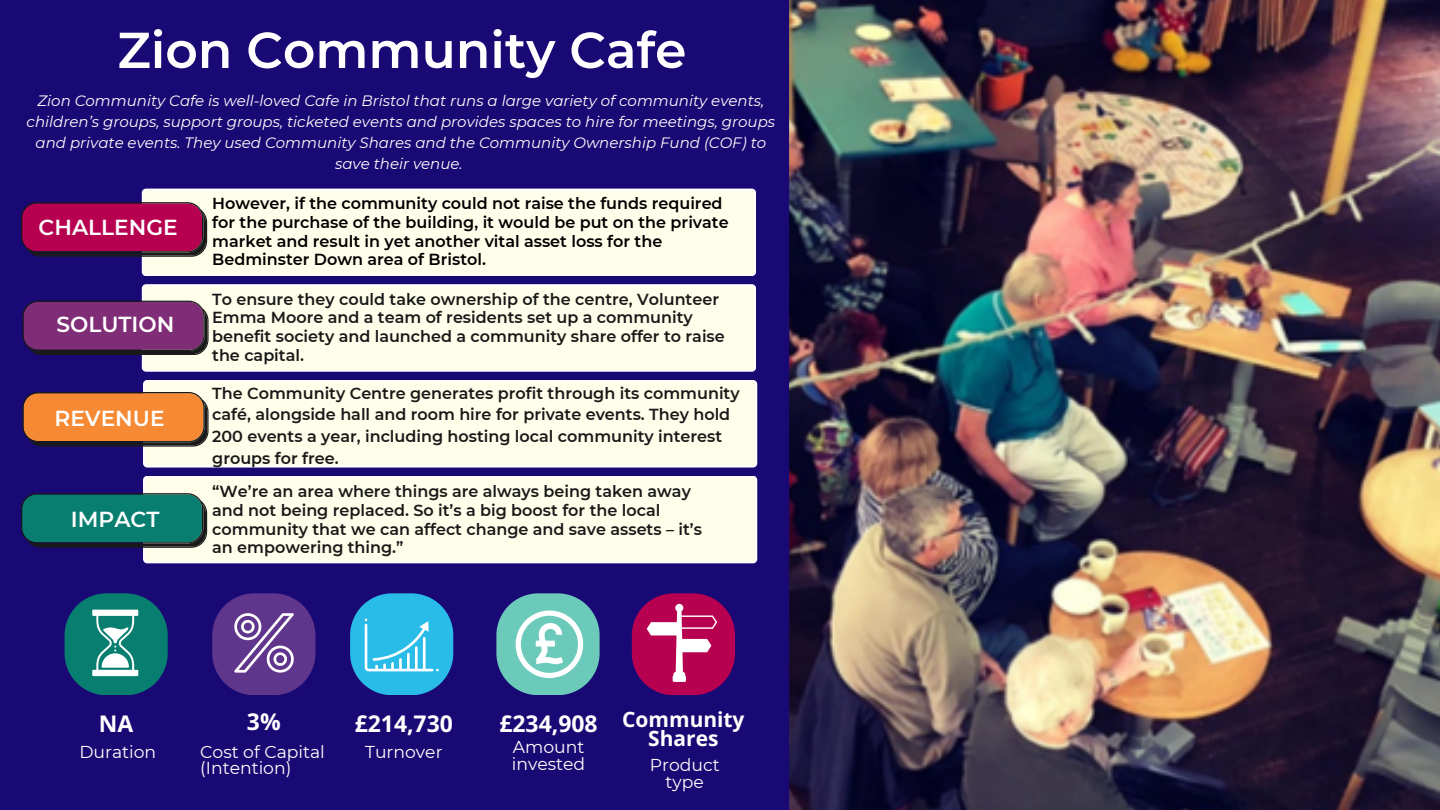
<style>
.page{position:relative;width:1440px;height:810px;background:#190974}
.page>*{position:absolute;margin:0;border:0;box-sizing:border-box;transform-origin:0 0}
.t1{font:600 50.4px "Montserrat";color:#fff}
.t2{font:700 22.9px "Open Sans";color:#fff}
.t3{font:600 21.7px "Montserrat";color:#fff}
.t4{font:700 20.9px/19.5px "Open Sans";color:#fff;text-align:center}
.t5{font:17.2px/16.5px "Montserrat";color:#fff}
.t6{font:600 16px/18.8px "Montserrat";color:#191919}
.t7{font:600 16px/18.8px "Montserrat";color:#000}
.t8{font:italic 15px/21px "Montserrat";color:#fff;text-align:center}
</style>
<div class="page">
<img style="left:789px;top:0;width:651px;height:810px">
<div style="left:142px;top:189px;width:614px;height:87px;background:#fffeeb"></div>
<svg style="left:21px;top:202px;width:186px;height:55px;background:#9e094d"></svg>
<div style="left:142px;top:284px;width:614px;height:88px;background:#fffeeb"></div>
<svg style="left:22px;top:301px;width:187px;height:54px;background:#732e6d"></svg>
<div style="left:143px;top:380px;width:614px;height:88px;background:#fffeeb"></div>
<svg style="left:22px;top:392px;width:187px;height:55px;background:#d27936"></svg>
<div style="left:143px;top:476px;width:614px;height:87px;background:#fffeeb"></div>
<svg style="left:21px;top:493px;width:186px;height:55px;background:#0f6f66"></svg>
<svg style="left:65px;top:593px;width:103px;height:102px;background:#297d82"></svg>
<svg style="left:212px;top:593px;width:103px;height:102px;background:#654293"></svg>
<svg style="left:350px;top:593px;width:103px;height:102px;background:#36a6d9"></svg>
<svg style="left:496px;top:593px;width:104px;height:102px;background:#74b4b9"></svg>
<svg style="left:632px;top:593px;width:103px;height:102px;background:#a9226b"></svg>
<p class="t1" style="left:117px;top:19px;width:571px">Zion Community Cafe</p>
<p class="t8" style="left:27px;top:90px;width:750px">Zion Community Cafe is well-loved Cafe in Bristol that runs a large variety of community events, children’s groups, support groups, ticketed events and provides spaces to hire for meetings, groups and private events. They used Community Shares and the Community Ownership Fund (COF) to save their venue.</p>
<p class="t3" style="left:39px;top:214px;width:141px">CHALLENGE</p>
<p class="t3" style="left:56px;top:311px;width:119px">SOLUTION</p>
<p class="t3" style="left:55px;top:405px;width:112px">REVENUE</p>
<p class="t3" style="left:71px;top:506px;width:90px">IMPACT</p>
<p class="t7" style="left:212px;top:194px;width:518px">However, if the community could not raise the funds required for the purchase of the building, it would be put on the private market and result in yet another vital asset loss for the Bedminster Down area of Bristol.</p>
<p class="t6" style="left:212px;top:290px;width:514px">To ensure they could take ownership of the centre, Volunteer Emma Moore and a team of residents set up a community benefit society and launched a community share offer to raise the capital.</p>
<p class="t6" style="left:212px;top:382px;width:529px;line-height:21.8px">The Community Centre generates profit through its community café, alongside hall and room hire for private events. They hold 200 events a year, including hosting local community interest groups for free.</p>
<p class="t6" style="left:212px;top:482px;width:491px">“We’re an area where things are always being taken away and not being replaced. So it’s a big boost for the local community that we can affect change and save assets – it’s an empowering thing.”</p>
<p class="t2" style="left:99px;top:708px;width:36px">NA</p>
<p class="t2" style="left:247px;top:706px;width:35px">3%</p>
<p class="t2" style="left:355px;top:708px;width:100px">£214,730</p>
<p class="t2" style="left:499px;top:708px;width:100px">£234,908</p>
<p class="t4" style="left:622px;top:709px;width:124px">Community<br>Shares</p>
<p class="t5" style="left:79px;top:743px;width:78px">Duration</p>
<p class="t5" style="left:200px;top:743px;width:126px">Cost of Capital</p>
<p class="t5" style="left:200px;top:760px;width:93px">(Intention)</p>
<p class="t5" style="left:365px;top:743px;width:79px">Turnover</p>
<p class="t5" style="left:512px;top:739px;width:75px">Amount invested</p>
<p class="t5" style="left:650px;top:757px;width:71px;text-align:center">Product type</p>
</div>
